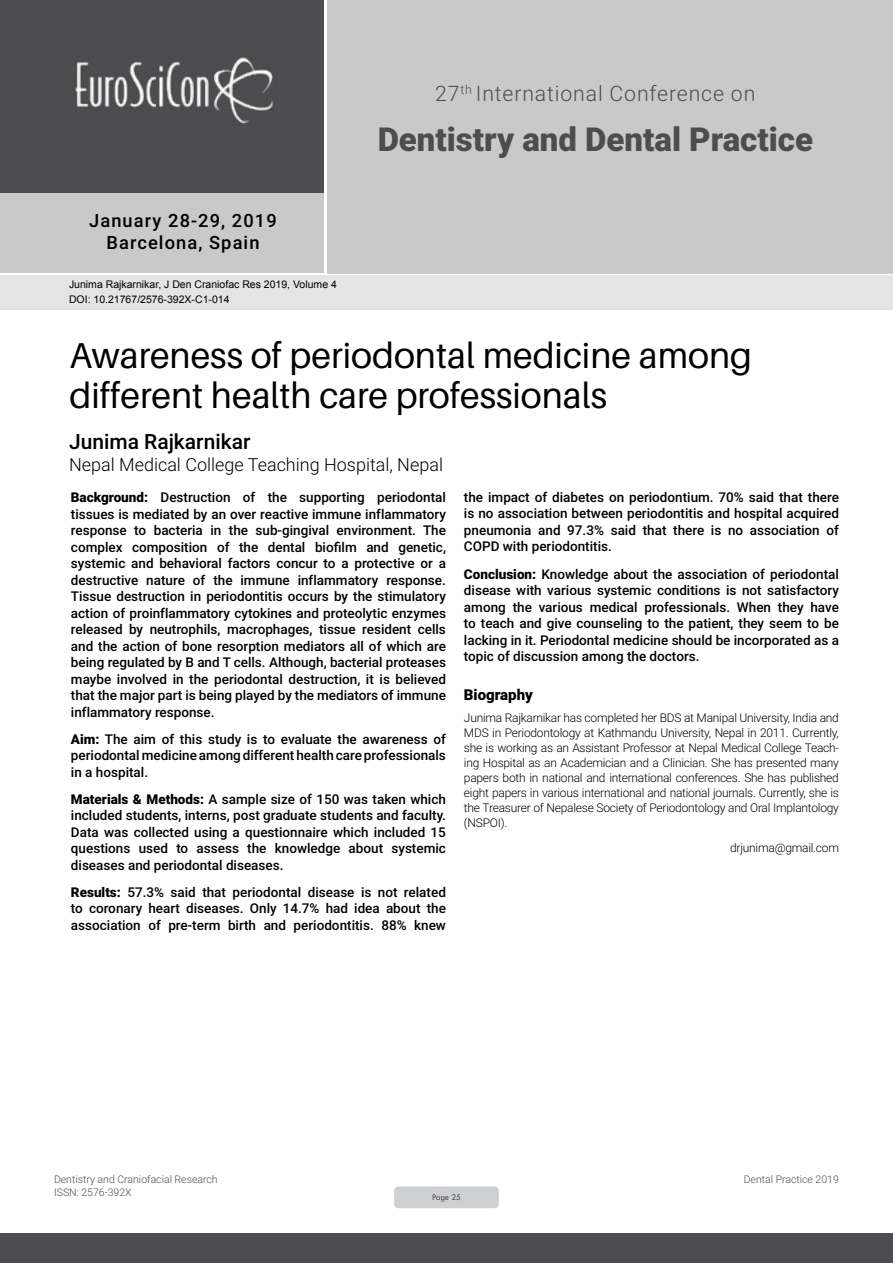
<style>
.page{position:relative;width:893px;height:1263px;background:#fff}
.page>*{position:absolute;margin:0;border:0;box-sizing:border-box;transform-origin:0 0}
.t1{font:36px/39.6px "Aileron";color:#000}
.t2{font:900 33px "Roboto";color:#4d4d4f}
.t3{font:300 21.3px "Roboto";letter-spacing:.04em;color:#4d4d4f}
.t4{font:500 21px "Roboto";color:#000}
.t5{font:500 18.3px/21.9px "Roboto";letter-spacing:.06em;color:#000;text-align:center}
.t6{font:300 18px "Roboto";color:#000}
.t7{font:900 15px "Roboto";color:#000}
.t8{font:500 13.5px/16.5px "Roboto";color:#000;text-align:justify}
.t9{font:300 12px/15px "Roboto";letter-spacing:-.02em;color:#000;text-align:justify}
.t10{font:10.5px/14.4px "Arial";color:#000}
.t11{font:300 10.5px "Roboto";color:#4d4d4f}
.t12{font:9px "Tw Cen";letter-spacing:-.02em;color:#4d4d4f;scale:.95 1}
.s1{font-weight:900}
</style>
<div class="page">
<div style="left:0;top:0;width:323px;height:193px;background:#4d4d4f"></div>
<div style="left:1px;top:193px;width:323px;height:80px;background:#c9c9ca"></div>
<div style="left:327px;top:0;width:566px;height:273px;background:#c9c9ca"></div>
<img style="left:75px;top:57px;width:199px;height:67px">
<div style="left:0;top:1233px;width:893px;height:30px;background:#4d4d4f"></div>
<div style="left:1px;top:275px;width:892px;height:35px;background:#e4e4e4"></div>
<div style="left:394px;top:1186px;width:105px;height:22px;background:#cfd0d2;border-radius:4px"></div>
<h3 class="t5" style="left:89px;top:209px;width:189px">January 28-29, 2019<br>Barcelona, Spain</h3>
<p class="t10" style="left:69px;top:278px;width:269px">Junima Rajkarnikar, J Den Craniofac Res 2019, Volume 4<br>DOI: 10.21767/2576-392X-C1-014</p>
<h3 class="t3" style="left:435px;top:78px;width:322px">27<sup>th</sup> International Conference on</h3>
<h2 class="t2" style="left:378px;top:116px;width:437px">Dentistry and Dental Practice</h2>
<h1 class="t1" style="left:69px;top:336px;width:684px">Awareness of periodontal medicine among different health care professionals</h1>
<h3 class="t4" style="left:69px;top:427px;width:183px">Junima Rajkarnikar</h3>
<h3 class="t6" style="left:69px;top:452px;width:375px">Nepal Medical College Teaching Hospital, Nepal</h3>
<p class="t8" style="left:71px;top:488px;width:377px"><span class="s1">Background:</span> Destruction of the supporting periodontal tissues is mediated by an over reactive immune inflammatory response to bacteria in the sub-gingival environment. The complex composition of the dental biofilm and genetic, systemic and behavioral factors concur to a protective or a destructive nature of the immune inflammatory response.<br>Tissue destruction in periodontitis occurs by the stimulatory action of proinflammatory cytokines and proteolytic enzymes released by neutrophils, macrophages, tissue resident cells and the action of bone resorption mediators all of which are being regulated by B and T cells. Although, bacterial proteases maybe involved in the periodontal destruction, it is believed that the major part is being played by the mediators of immune inflammatory response.</p>
<p class="t8" style="left:71px;top:730px;width:376px"><span class="s1">Aim:</span> The aim of this study is to evaluate the awareness of periodontal medicine among different health care professionals in a hospital.</p>
<p class="t8" style="left:71px;top:790px;width:376px"><span class="s1">Materials &amp; Methods:</span> A sample size of 150 was taken which included students, interns, post graduate students and faculty.<br>Data was collected using a questionnaire which included 15 questions used to assess the knowledge about systemic diseases and periodontal diseases.</p>
<p class="t8" style="left:71px;top:883px;width:376px"><span class="s1">Results:</span> 57.3% said that periodontal disease is not related to coronary heart diseases. Only 14.7% had idea about the association of pre-term birth and periodontitis. 88% knew</p>
<p class="t8" style="left:464px;top:488px;width:376px">the impact of diabetes on periodontium. 70% said that there is no association between periodontitis and hospital acquired pneumonia and 97.3% said that there is no association of COPD with periodontitis.</p>
<p class="t8" style="left:464px;top:565px;width:376px"><span class="s1">Conclusion:</span> Knowledge about the association of periodontal disease with various systemic conditions is not satisfactory among the various medical professionals. When they have to teach and give counseling to the patient, they seem to be lacking in it. Periodontal medicine should be incorporated as a topic of discussion among the doctors.</p>
<p class="t7" style="left:464px;top:685px;width:70px">Biography</p>
<p class="t9" style="left:464px;top:710px;width:377px">Junima Rajkarnikar has completed her BDS at Manipal University, India and MDS in Periodontology at Kathmandu University, Nepal in 2011. Currently, she is working as an Assistant Professor at Nepal Medical College Teach&shy;ing Hospital as an Academician and a Clinician. She has presented many papers both in national and international conferences. She has published eight papers in various international and national journals. Currently, she is the Treasurer of Nepalese Society of Periodontology and Oral Implantology (NSPOI).</p>
<p class="t9" style="left:730px;top:840px;width:110px">drjunima@gmail.com</p>
<p class="t11" style="left:54px;top:1172px;width:165px">Dentistry and Craniofacial Research</p>
<p class="t11" style="left:744px;top:1172px;width:97px">Dental Practice 2019</p>
<p class="t11" style="left:54px;top:1185px;width:79px">ISSN: 2576-392X</p>
<p class="t12" style="left:432px;top:1192px;width:32px">Page 25</p>
</div>
